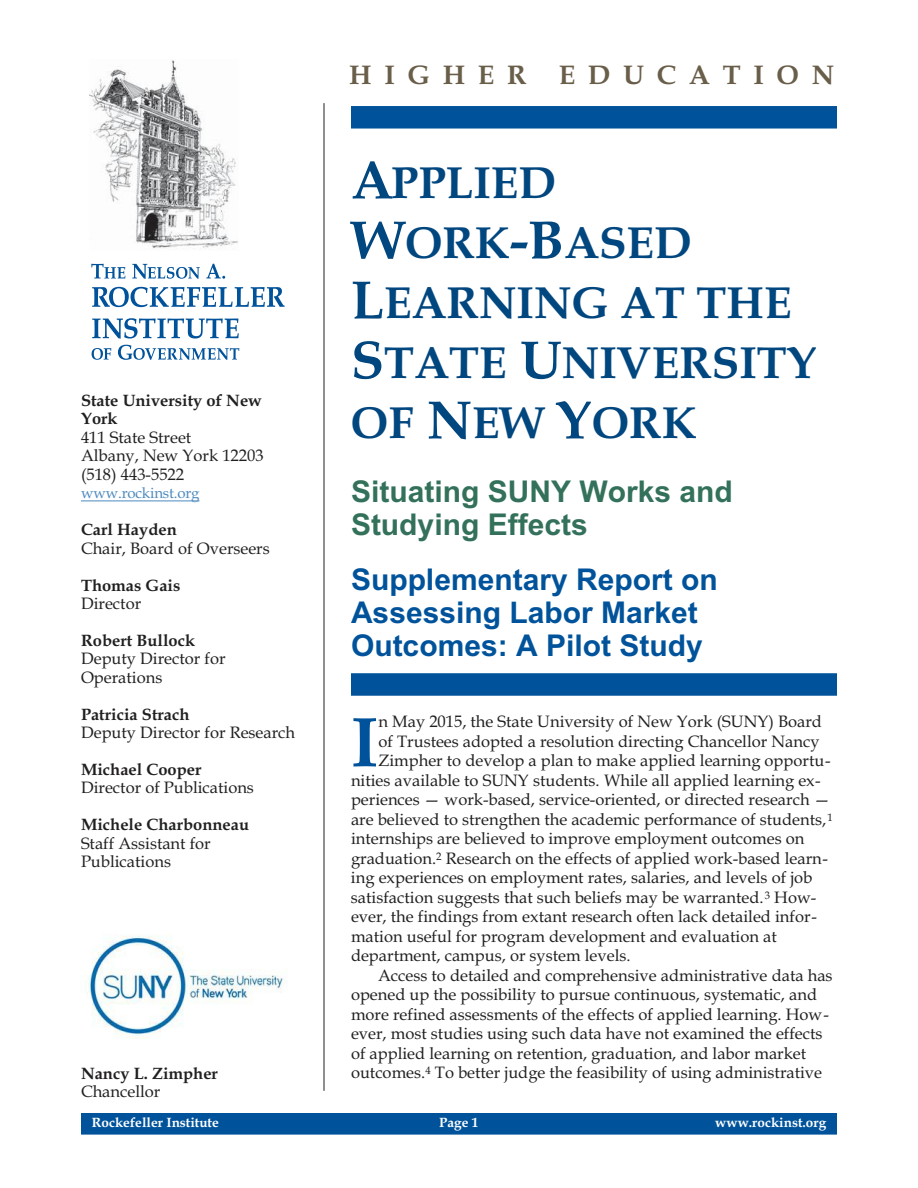
<style>
.page{position:relative;width:918px;height:1188px;background:#fff}
.page>*{position:absolute;margin:0;border:0;box-sizing:border-box;transform-origin:0 0}
.t1{font:700 70.5px "Book Antiqua";color:#00539b}
.t2{font:700 45px/60px "Book Antiqua";color:#00467f}
.t3{font:700 30px/33.3px "Arial";color:#00539b}
.t4{font:700 30px/33.3px "Arial";color:#34715a}
.t5{font:700 27px "Book Antiqua";letter-spacing:.47em;color:#695e49}
.t6{font:16.5px/18.5px "Book Antiqua";color:#221f1f}
.t7{font:700 16.5px/18.3px "Book Antiqua";color:#221f1f}
.t8{font:15px "Book Antiqua";letter-spacing:-.01em;color:#4e8abe}
.t9{font:700 13.5px "Book Antiqua";color:#fff}
.s1{font-size:54px}
</style>
<div class="page">
<div style="left:81px;top:1113px;width:756px;height:22px;background:#00539b"></div>
<hr style="left:324px;top:103px;width:1px;height:988px;background:#221f1f">
<div style="left:351px;top:106px;width:486px;height:23px;background:#00539b"></div>
<div style="left:351px;top:673px;width:486px;height:23px;background:#00539b"></div>
<svg style="left:91px;top:264px;width:34px;height:15px"></svg>
<svg style="left:132px;top:264px;width:68px;height:15px"></svg>
<svg style="left:206px;top:264px;width:19px;height:15px"></svg>
<svg style="left:92px;top:348px;width:19px;height:12px"></svg>
<svg style="left:118px;top:345px;width:121px;height:15px"></svg>
<svg style="left:92px;top:287px;width:193px;height:20px"></svg>
<svg style="left:92px;top:318px;width:147px;height:21px"></svg>
<img style="left:90px;top:60px;width:148px;height:189px">
<hr style="left:81px;top:500px;width:119px;height:1px;background:#4e8abe">
<img style="left:85px;top:936px;width:200px;height:102px">
<h3 class="t5" style="left:349px;top:64px;width:487px">HIGHER EDUCATION</h3>
<h2 class="t2" style="left:351px;top:158px;width:467px"><span class="s1">A</span>PPLIED<br><span class="s1">W</span>ORK<span class="s1">-B</span>ASED<br><span class="s1">L</span>EARNING AT THE<br><span class="s1">S</span>TATE <span class="s1">U</span>NIVERSITY<br>OF <span class="s1">N</span>EW <span class="s1">Y</span>ORK</h2>
<p class="t7" style="left:81px;top:393px;width:183px">State University of New<br>York</p>
<p class="t6" style="left:81px;top:430px;width:184px">411 State Street<br>Albany, New York 12203 (518) 443-5522</p>
<p class="t8" style="left:81px;top:487px;width:120px">www.rockinst.org</p>
<p class="t7" style="left:81px;top:522px;width:97px">Carl Hayden</p>
<p class="t6" style="left:81px;top:541px;width:190px">Chair, Board of Overseers</p>
<p class="t7" style="left:81px;top:578px;width:101px">Thomas Gais</p>
<p class="t6" style="left:81px;top:596px;width:62px">Director</p>
<p class="t7" style="left:81px;top:633px;width:116px">Robert Bullock</p>
<p class="t6" style="left:81px;top:651px;width:146px">Deputy Director for<br>Operations</p>
<p class="t7" style="left:81px;top:707px;width:110px">Patricia Strach</p>
<p class="t6" style="left:81px;top:725px;width:216px">Deputy Director for Research</p>
<p class="t7" style="left:81px;top:762px;width:122px">Michael Cooper</p>
<p class="t6" style="left:81px;top:780px;width:174px">Director of Publications</p>
<p class="t7" style="left:81px;top:817px;width:170px">Michele Charbonneau</p>
<p class="t6" style="left:81px;top:836px;width:131px">Staff Assistant for<br>Publications</p>
<h3 class="t4" style="left:351px;top:478px;width:383px">Situating SUNY Works and<br>Studying Effects</h3>
<h3 class="t3" style="left:351px;top:565px;width:368px">Supplementary Report on<br>Assessing Labor Market<br>Outcomes: A Pilot Study</h3>
<h1 class="t1" style="left:351px;top:715px;width:29px">I</h1>
<p class="t6" style="left:378px;top:714px;width:445px">n May 2015, the State University of New York (SUNY) Board</p>
<p class="t6" style="left:378px;top:734px;width:443px">of Trustees adopted a resolution directing Chancellor Nancy</p>
<p class="t6" style="left:378px;top:753px;width:454px">Zimpher to develop a plan to make applied learning opportu-</p>
<p class="t6" style="left:351px;top:773px;width:471px">nities available to SUNY students. While all applied learning ex-</p>
<p class="t6" style="left:351px;top:792px;width:481px">periences — work-based, service-oriented, or directed research —</p>
<p class="t6" style="left:351px;top:812px;width:483px">are believed to strengthen the academic performance of students,<sup>1</sup></p>
<p class="t6" style="left:351px;top:831px;width:455px">internships are believed to improve employment outcomes on</p>
<p class="t6" style="left:351px;top:851px;width:479px">graduation.<sup>2</sup> Research on the effects of applied work-based learn-</p>
<p class="t6" style="left:351px;top:870px;width:463px">ing experiences on employment rates, salaries, and levels of job</p>
<p class="t6" style="left:351px;top:890px;width:467px">satisfaction suggests that such beliefs may be warranted.<sup>3</sup> How-</p>
<p class="t6" style="left:351px;top:909px;width:468px">ever, the findings from extant research often lack detailed infor-</p>
<p class="t6" style="left:351px;top:929px;width:427px">mation useful for program development and evaluation at</p>
<p class="t6" style="left:351px;top:948px;width:281px">department, campus, or system levels.</p>
<p class="t6" style="left:378px;top:968px;width:456px">Access to detailed and comprehensive administrative data has</p>
<p class="t6" style="left:351px;top:987px;width:468px">opened up the possibility to pursue continuous, systematic, and</p>
<p class="t6" style="left:351px;top:1007px;width:480px">more refined assessments of the effects of applied learning. How-</p>
<p class="t6" style="left:351px;top:1026px;width:473px">ever, most studies using such data have not examined the effects</p>
<p class="t6" style="left:351px;top:1046px;width:457px">of applied learning on retention, graduation, and labor market</p>
<p class="t6" style="left:351px;top:1065px;width:473px">outcomes.<sup>4</sup> To better judge the feasibility of using administrative</p>
<p class="t7" style="left:81px;top:1066px;width:139px">Nancy L. Zimpher</p>
<p class="t6" style="left:81px;top:1084px;width:81px">Chancellor</p>
<p class="t9" style="left:92px;top:1118px;width:129px">Rockefeller Institute</p>
<p class="t9" style="left:439px;top:1118px;width:41px">Page 1</p>
<p class="t9" style="left:715px;top:1118px;width:113px">www.rockinst.org</p>
</div>
